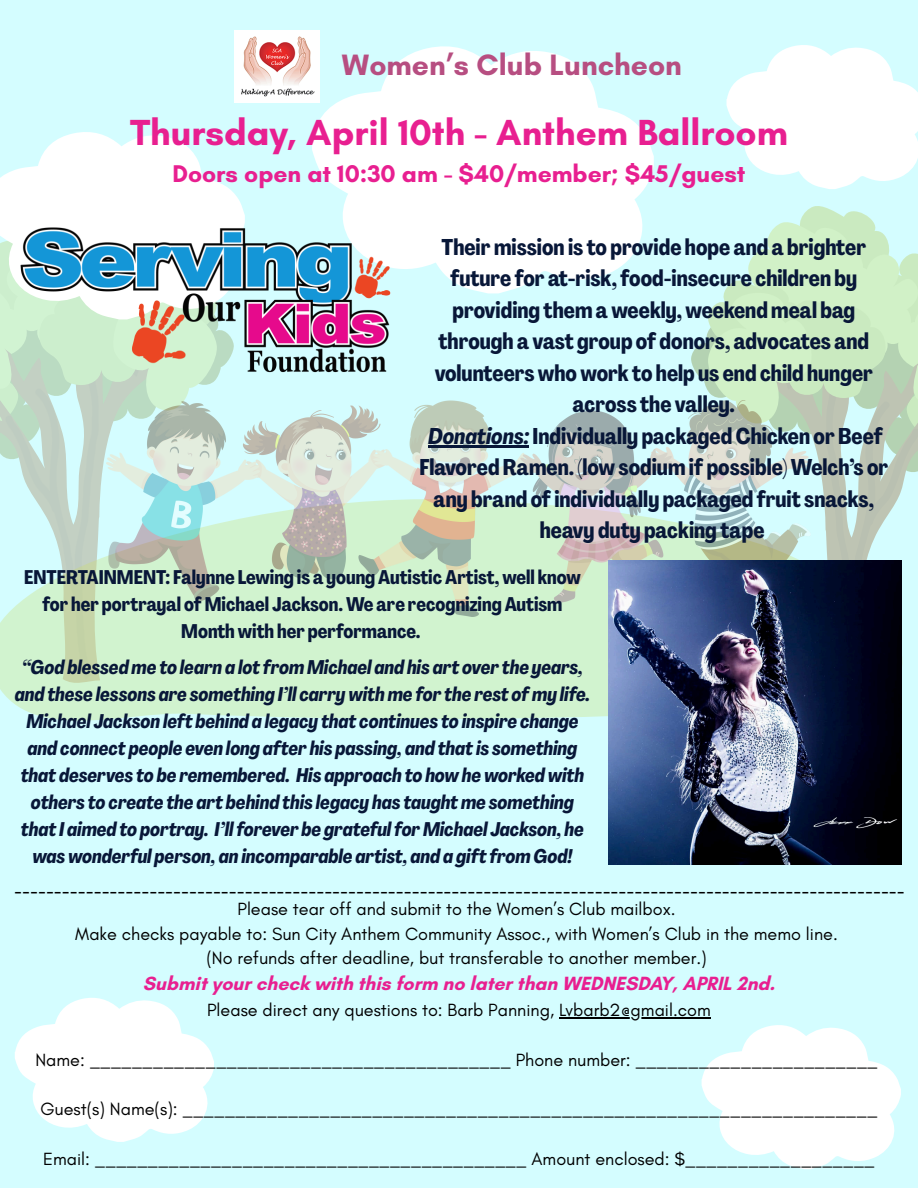
<style>
.page{position:relative;width:918px;height:1188px;background:#d4fdff}
.page>*{position:absolute;margin:0;border:0;box-sizing:border-box;transform-origin:0 0}
.t1{font:700 36.9px "Glacial Indifference";color:#e81f90}
.t2{font:700 30px "Glacial Indifference";color:#b74e81}
.t3{font:700 24.6px "Glacial Indifference";color:#e81f90}
.t4{font:700 22.5px/31.5px "Agrandir Tight";color:#081738;text-align:center}
.t5{font:21px "Canva Sans";color:#000}
.t6{font:italic 700 19.5px/26.8px "Agrandir Tight";color:#081738;text-align:center}
.t7{font:700 19.5px/26.8px "Agrandir Tight";color:#081738;text-align:center}
.t8{font:700 19.5px "Glacial Indifference";color:#e81f90}
.t9{font:18px "Glacial Indifference";color:#000}
.s1{font-style:italic}
</style>
<div class="page">
<svg style="left:0;top:319px;width:193px;height:174px"></svg>
<svg style="left:0;top:493px;width:902px;height:254px;fill:#d1f3cf"></svg>
<svg style="left:691px;top:206px;width:227px;height:487px"></svg>
<svg style="left:312px;top:46px;width:342px;height:247px;fill:#fff"></svg>
<svg style="left:0;top:132px;width:240px;height:187px;fill:#fff"></svg>
<svg style="left:727px;top:45px;width:191px;height:144px"></svg>
<img style="left:1px;top:202px;width:416px;height:185px">
<img style="left:234px;top:31px;width:86px;height:72px">
<svg style="left:702px;top:1025px;width:199px;height:144px"></svg>
<svg style="left:15px;top:998px;width:199px;height:144px"></svg>
<hr style="left:559px;top:1017px;width:152px;height:1px;background:#000">
<img style="left:107px;top:400px;width:704px;height:216px">
<hr style="left:428px;top:445px;width:101px;height:2px;background:#081738">
<img style="left:609px;top:561px;width:292px;height:304px">
<p class="t2" style="left:342px;top:46px;width:342px">Women’s Club Luncheon</p>
<p class="t1" style="left:130px;top:110px;width:659px">Thursday, April 10th - Anthem Ballroom</p>
<p class="t3" style="left:172px;top:159px;width:575px">Doors open at 10:30 am - $40/member; $45/guest</p>
<h3 class="t4" style="left:419px;top:234px;width:471px">Theirmission is to provide hope and a brighter future for at-risk, food-insecure children by providing thema weekly, weekendmeal bag through a vast group of donors, advocates and volunteers who work to help us end child hunger across the valley.<br><span class="s1">Donations:</span> Individually packagedChicken or Beef FlavoredRamen. (low sodiumif possible)Welch’s or any brand of individually packaged fruit snacks, heavy duty packing tape</h3>
<p class="t7" style="left:24px;top:566px;width:558px">ENTERTAINMENT: Falynne Lewing is a youngAutisticArtist, well know for her portrayal of Michael Jackson.We are recognizingAutism<br>Month with her performance.</p>
<h3 class="t6" style="left:15px;top:656px;width:577px">“God blessedme to learn a lot from Michael and his art over the years, and these lessons are something I’ll carry withme for the rest ofmy life.<br>Michael Jackson left behind a legacy that continues to inspire change and connect people even long after his passing, and that is something that deserves to be remembered. His approach to how he worked with others to create the art behind this legacy has taughtme something that I aimed to portray. I’ll forever be grateful for Michael Jackson, he was wonderful person, an incomparable artist, and a gift fromGod!</h3>
<p class="t5" style="left:14px;top:877px;width:892px">----------------------------------------------------------------------------------------------------------------</p>
<p class="t9" style="left:237px;top:898px;width:440px">Please tear off and submit to the Women’s Club mailbox.</p>
<p class="t9" style="left:75px;top:923px;width:764px">Make checks payable to: Sun City Anthem Community Assoc., with Women’s Club in the memo line.</p>
<h1 class="t9" style="left:206px;top:947px;width:502px">(No refunds after deadline, but transferable to another member.)</h1>
<h2 class="t8" style="left:143px;top:972px;width:634px">Submit your check with this form no later than WEDNESDAY, APRIL 2nd.</h2>
<p class="t9" style="left:207px;top:999px;width:505px">Please direct any questions to: Barb Panning, Lvbarb2@gmail.com</p>
<p class="t9" style="left:35px;top:1049px;width:844px">Name: ________________________________________ Phone number: _______________________</p>
<p class="t9" style="left:40px;top:1098px;width:839px">Guest(s) Name(s): __________________________________________________________________</p>
<h2 class="t9" style="left:43px;top:1148px;width:833px">Email: _________________________________________ Amount enclosed: $__________________</h2>
</div>
